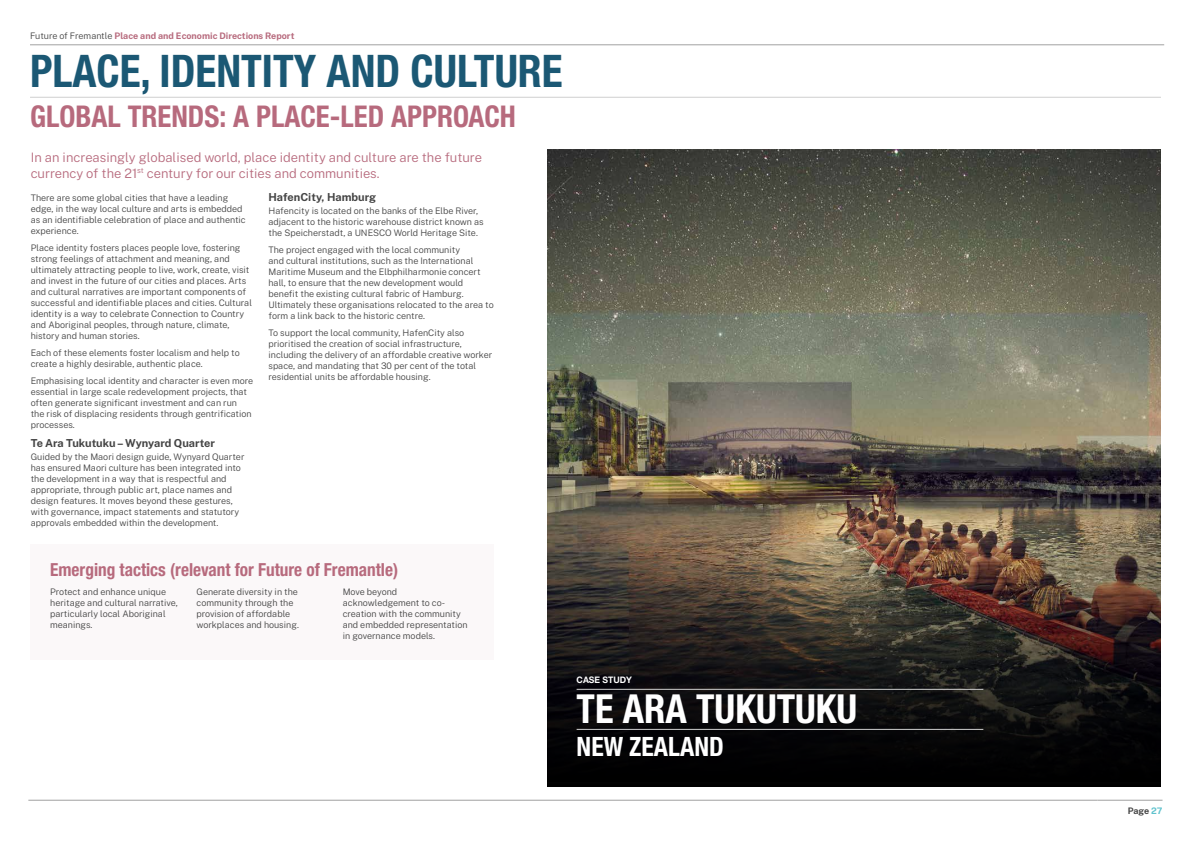
<style>
.page{position:relative;width:1191px;height:842px;background:#fff}
.page>*{position:absolute;margin:0;border:0;box-sizing:border-box;transform-origin:0 0}
.t1{font:700 condensed 45px "Helvetica Neue LT Std";color:#1b5874;scale:.96 1}
.t2{font:700 condensed 40px "Helvetica Neue LT Std";color:#fff;scale:.96 1}
.t3{font:700 condensed 30px "Helvetica Neue LT Std";color:#b76a7d;scale:.96 1}
.t4{font:700 condensed 26.7px "Helvetica Neue LT Std";color:#fff;scale:.96 1}
.t5{font:700 condensed 18px "Helvetica Neue LT Std";color:#b76a7d;scale:.96 1}
.t6{font:300 13px/16px "Public Sans";color:#b76a7d}
.t7{font:700 11px "Public Sans";color:#444}
.t8{font:300 9px/11px "Public Sans";color:#444}
.t9{font:700 9px "Public Sans";color:#b76a7d}
.t10{font:700 9px "Helvetica Neue LT Std";color:#fff;scale:.96 1}
.t11{font:700 9px "Public Sans";letter-spacing:-.005em;color:#444}
.s1{font-weight:300;color:#444}
.s2{color:#5fc2cd}
</style>
<div class="page">
<div style="left:30px;top:544px;width:464px;height:115px;background:#fbf8f9"></div>
<hr style="left:28px;top:800px;width:1069px;height:1px;background:#a1a1a1">
<hr style="left:1097px;top:800px;width:65px;height:1px;background:#a1a1a1">
<hr style="left:30px;top:45px;width:1134px;height:1px;background:#a1a1a1">
<img style="left:548px;top:149px;width:613px;height:392px">
<hr style="left:30px;top:97px;width:1131px;height:1px;background:#d0d0d0">
<svg style="left:548px;top:541px;width:613px;height:245px;background:#2d251f"></svg>
<hr style="left:576px;top:689px;width:407px;height:1px;background:#d0d0d0">
<hr style="left:576px;top:729px;width:407px;height:1px;background:#d0d0d0">
<p class="t9" style="left:30px;top:29px;width:266px"><span class="s1">Future of Fremantle</span> Place and and Economic Directions Report</p>
<h1 class="t1" style="left:30px;top:44px;width:556px">PLACE, IDENTITY AND CULTURE</h1>
<h3 class="t3" style="left:30px;top:98px;width:507px">GLOBAL TRENDS: A PLACE-LED APPROACH</h3>
<h3 class="t6" style="left:31px;top:148px;width:453px">In an increasingly globalised world, place identity and culture are the future currency of the 21<sup>st</sup> century for our cities and communities.</h3>
<p class="t8" style="left:31px;top:191px;width:216px">There are some global cities that have a leading edge, in the way local culture and arts is embedded as an identifiable celebration of place and authentic experience.</p>
<p class="t8" style="left:31px;top:241px;width:223px">Place identity fosters places people love, fostering strong feelings of attachment and meaning, and ultimately attracting people to live, work, create, visit and invest in the future of our cities and places. Arts and cultural narratives are important components of successful and identifiable places and cities. Cultural identity is a way to celebrate Connection to Country and Aboriginal peoples, through nature, climate, history and human stories.</p>
<p class="t8" style="left:31px;top:346px;width:210px">Each of these elements foster localism and help to create a highly desirable, authentic place.</p>
<p class="t8" style="left:31px;top:374px;width:224px">Emphasising local identity and character is even more essential in large scale redevelopment projects, that often generate significant investment and can run<br>the risk of displacing residents through gentrification processes.</p>
<p class="t7" style="left:31px;top:435px;width:186px">Te Ara Tukutuku – Wynyard Quarter</p>
<p class="t8" style="left:31px;top:450px;width:215px">Guided by the Maori design guide, Wynyard Quarter has ensured Maori culture has been integrated into the development in a way that is respectful and appropriate, through public art, place names and design features. It moves beyond these gestures, with governance, impact statements and statutory approvals embedded within the development.</p>
<p class="t7" style="left:268px;top:189px;width:109px">HafenCity, Hamburg</p>
<p class="t8" style="left:268px;top:204px;width:217px">Hafencity is located on the banks of the Elbe River, adjacent to the historic warehouse district known as the Speicherstadt, a UNESCO World Heritage Site.</p>
<p class="t8" style="left:268px;top:243px;width:227px">The project engaged with the local community<br>and cultural institutions, such as the International Maritime Museum and the Elbphilharmonie concert hall, to ensure that the new development would benefit the existing cultural fabric of Hamburg.<br>Ultimately these organisations relocated to the area to form a link back to the historic centre.</p>
<p class="t8" style="left:268px;top:326px;width:225px">To support the local community, HafenCity also prioritised the creation of social infrastructure, including the delivery of an affordable creative worker space, and mandating that 30 per cent of the total residential units be affordable housing.</p>
<h3 class="t5" style="left:50px;top:559px;width:364px">Emerging tactics (relevant for Future of Fremantle)</h3>
<p class="t8" style="left:50px;top:586px;width:129px">Protect and enhance unique heritage and cultural narrative, particularly local Aboriginal meanings.</p>
<p class="t8" style="left:196px;top:586px;width:104px">Generate diversity in the community through the provision of affordable workplaces and housing.</p>
<p class="t8" style="left:343px;top:586px;width:126px">Move beyond acknowledgement to co&shy;creation with the community and embedded representation in governance models.</p>
<p class="t10" style="left:576px;top:674px;width:59px">CASE STUDY</p>
<h2 class="t2" style="left:576px;top:685px;width:294px">TE ARA TUKUTUKU</h2>
<h3 class="t4" style="left:576px;top:731px;width:155px">NEW ZEALAND</h3>
<p class="t11" style="left:1127px;top:804px;width:36px">Page <span class="s2">27</span></p>
</div>
